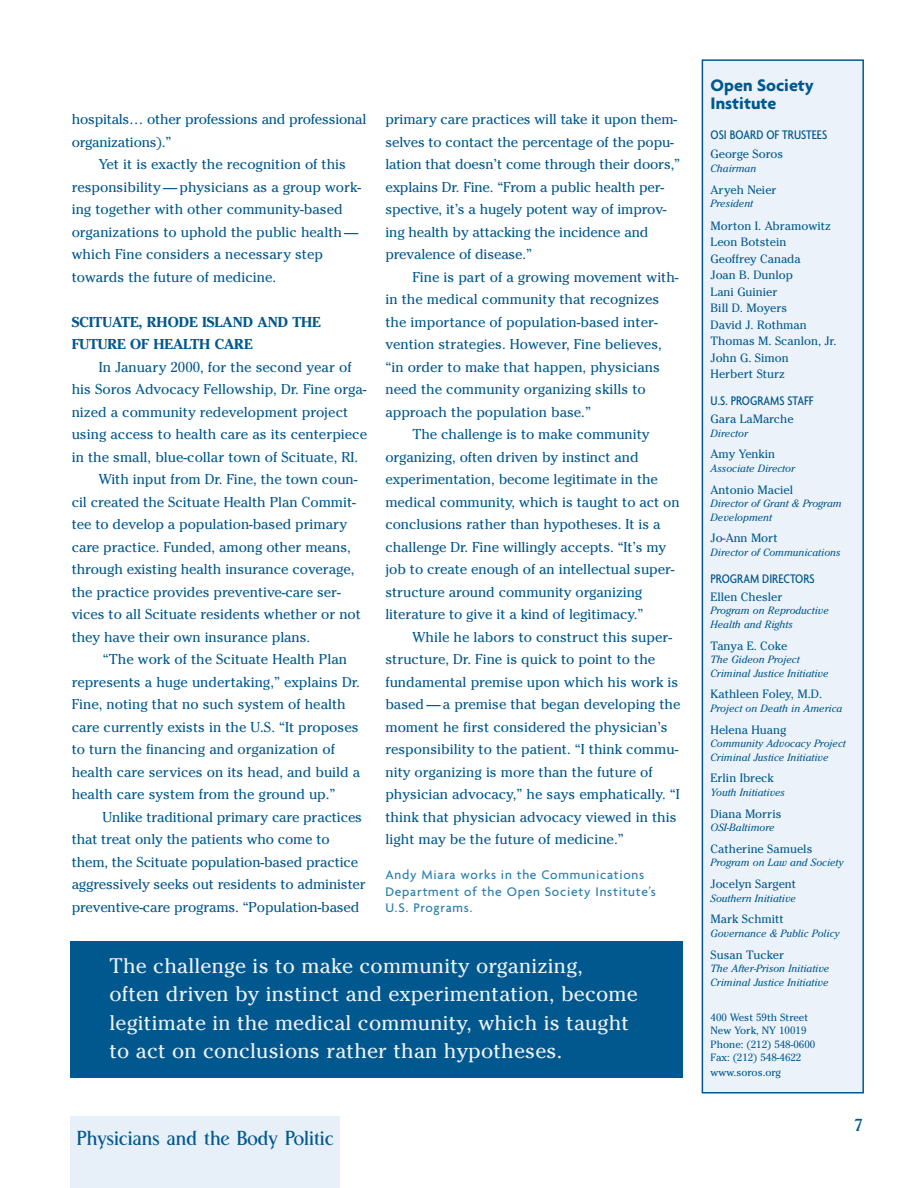
<style>
.page{position:relative;width:918px;height:1188px;background:#fff}
.page>*{position:absolute;margin:0;border:0;box-sizing:border-box;transform-origin:0 0}
.t1{font:21px/28.5px "Cheltenham";letter-spacing:.01em;color:#ecf2f9}
.t2{font:21px "Central Station";letter-spacing:-.03em;color:#00588e}
.t3{font:700 18px/18px "Agenda";color:#00588e}
.t4{font:18px "Central Station";color:#00588e}
.t5{font:14.25px/22.5px "Cheltenham";color:#00588e}
.t6{font:700 14.25px/22.5px "Cheltenham";color:#00588e}
.t7{font:500 13.5px/16.2px "Agenda";letter-spacing:.055em;color:#2980af}
.t8{font:500 condensed 13.5px "Agenda";color:#00588e}
.t9{font:12px/16.5px "Cheltenham";color:#00588e}
.t10{font:italic 10.5px/13.5px "Cheltenham";color:#00588e}
.t11{font:10.5px/13.5px "Cheltenham";color:#00588e}
</style>
<div class="page">
<div style="left:70px;top:1116px;width:270px;height:72px;background:#e7eff8"></div>
<div style="left:702px;top:60px;width:161px;height:1033px;background:#ecf2f9"></div>
<div style="left:702px;top:59px;width:162px;height:1035px;border:2px solid #00588e"></div>
<div style="left:70px;top:941px;width:613px;height:137px;background:#00588e"></div>
<p class="t5" style="left:72px;top:109px;width:296px">hospitals… other professions and professional organizations).”</p>
<p class="t5" style="left:72px;top:154px;width:291px;text-indent:27px">Yet it is exactly the recognition of this responsibility — physicians as a group work&shy;ing together with other community-based organizations to uphold the public health — which Fine considers a necessary step towards the future of medicine.</p>
<p class="t6" style="left:72px;top:312px;width:251px">SCITUATE, RHODE ISLAND AND THE<br>FUTURE OF HEALTH CARE</p>
<p class="t5" style="left:99px;top:357px;width:254px">In January 2000, for the second year of</p>
<p class="t5" style="left:72px;top:379px;width:296px">his Soros Advocacy Fellowship, Dr. Fine orga-</p>
<p class="t5" style="left:72px;top:402px;width:278px">nized a community redevelopment project</p>
<p class="t5" style="left:72px;top:424px;width:297px">using access to health care as its centerpiece</p>
<p class="t5" style="left:72px;top:447px;width:288px">in the small, blue-collar town of Scituate, RI.</p>
<p class="t5" style="left:99px;top:469px;width:260px">With input from Dr. Fine, the town coun-</p>
<p class="t5" style="left:72px;top:492px;width:286px">cil created the Scituate Health Plan Commit-</p>
<p class="t5" style="left:72px;top:514px;width:277px">tee to develop a population-based primary</p>
<p class="t5" style="left:72px;top:537px;width:281px">care practice. Funded, among other means,</p>
<p class="t5" style="left:72px;top:559px;width:284px">through existing health insurance coverage,</p>
<p class="t5" style="left:72px;top:582px;width:271px">the practice provides preventive-care ser-</p>
<p class="t5" style="left:72px;top:604px;width:291px">vices to all Scituate residents whether or not</p>
<p class="t5" style="left:72px;top:627px;width:240px">they have their own insurance plans.</p>
<p class="t5" style="left:103px;top:649px;width:246px">“The work of the Scituate Health Plan</p>
<p class="t5" style="left:72px;top:672px;width:290px">represents a huge undertaking,” explains Dr.</p>
<p class="t5" style="left:72px;top:694px;width:276px">Fine, noting that no such system of health</p>
<p class="t5" style="left:72px;top:717px;width:288px">care currently exists in the U.S. “It proposes</p>
<p class="t5" style="left:72px;top:739px;width:265px">to turn the financing and organization of</p>
<p class="t5" style="left:72px;top:762px;width:290px">health care services on its head, and build a</p>
<p class="t5" style="left:72px;top:784px;width:265px">health care system from the ground up.”</p>
<p class="t5" style="left:103px;top:807px;width:261px">Unlike traditional primary care practices</p>
<p class="t5" style="left:72px;top:829px;width:259px">that treat only the patients who come to</p>
<p class="t5" style="left:72px;top:852px;width:288px">them, the Scituate population-based practice</p>
<p class="t5" style="left:72px;top:874px;width:296px">aggressively seeks out residents to administer</p>
<p class="t5" style="left:72px;top:897px;width:289px">preventive-care programs. “Population-based</p>
<p class="t5" style="left:385px;top:109px;width:296px">primary care practices will take it upon them&shy;selves to contact the percentage of the popu&shy;lation that doesn’t come through their doors,” explains Dr. Fine. “From a public health per&shy;spective, it’s a hugely potent way of improv&shy;ing health by attacking the incidence and prevalence of disease.”</p>
<p class="t5" style="left:412px;top:267px;width:268px">Fine is part of a growing movement with-</p>
<p class="t5" style="left:385px;top:289px;width:275px">in the medical community that recognizes</p>
<p class="t5" style="left:385px;top:312px;width:274px">the importance of population-based inter-</p>
<p class="t5" style="left:385px;top:334px;width:278px">vention strategies. However, Fine believes,</p>
<p class="t5" style="left:385px;top:357px;width:276px">“in order to make that happen, physicians</p>
<p class="t5" style="left:385px;top:379px;width:262px">need the community organizing skills to</p>
<p class="t5" style="left:385px;top:402px;width:207px">approach the population base.”</p>
<p class="t5" style="left:412px;top:424px;width:239px">The challenge is to make community</p>
<p class="t5" style="left:385px;top:447px;width:255px">organizing, often driven by instinct and</p>
<p class="t5" style="left:385px;top:469px;width:274px">experimentation, become legitimate in the</p>
<p class="t5" style="left:385px;top:492px;width:296px">medical community, which is taught to act on</p>
<p class="t5" style="left:385px;top:514px;width:277px">conclusions rather than hypotheses. It is a</p>
<p class="t5" style="left:385px;top:537px;width:282px">challenge Dr. Fine willingly accepts. “It’s my</p>
<p class="t5" style="left:385px;top:559px;width:291px">job to create enough of an intellectual super-</p>
<p class="t5" style="left:385px;top:582px;width:258px">structure around community organizing</p>
<p class="t5" style="left:385px;top:604px;width:259px">literature to give it a kind of legitimacy.”</p>
<p class="t5" style="left:412px;top:627px;width:261px">While he labors to construct this super-</p>
<p class="t5" style="left:385px;top:649px;width:271px">structure, Dr. Fine is quick to point to the</p>
<p class="t5" style="left:385px;top:672px;width:295px">fundamental premise upon which his work is</p>
<p class="t5" style="left:385px;top:694px;width:297px">based — a premise that began developing the</p>
<p class="t5" style="left:385px;top:717px;width:284px">moment he first considered the physician’s</p>
<p class="t5" style="left:385px;top:739px;width:295px">responsibility to the patient. “I think commu-</p>
<p class="t5" style="left:385px;top:762px;width:269px">nity organizing is more than the future of</p>
<p class="t5" style="left:385px;top:784px;width:296px">physician advocacy,” he says emphatically. “I</p>
<p class="t5" style="left:385px;top:807px;width:293px">think that physician advocacy viewed in this</p>
<p class="t5" style="left:385px;top:829px;width:240px">light may be the future of medicine.”</p>
<p class="t7" style="left:385px;top:868px;width:272px">Andy Miara works in the Communications<br>Department of the Open Society Institute’s<br>U.S. Programs.</p>
<h1 class="t1" style="left:110px;top:953px;width:530px">The challenge is to make community organizing, often driven by instinct and experimentation, become legitimate in the medical community, which is taught to act on conclusions rather than hypotheses.</h1>
<h1 class="t2" style="left:76px;top:1130px;width:259px">Physicians and the Body Politic</h1>
<p class="t3" style="left:711px;top:77px;width:105px">Open Society<br>Institute</p>
<p class="t8" style="left:711px;top:129px;width:118px">OSI BOARD OF TRUSTEES</p>
<p class="t9" style="left:711px;top:147px;width:74px">George Soros</p>
<p class="t10" style="left:711px;top:162px;width:47px">Chairman</p>
<p class="t9" style="left:711px;top:182px;width:67px">Aryeh Neier</p>
<p class="t10" style="left:711px;top:198px;width:44px">President</p>
<p class="t9" style="left:711px;top:218px;width:127px">Morton I. Abramowitz<br>Leon Botstein<br>Geoffrey Canada<br>Joan B. Dunlop<br>Lani Guinier<br>Bill D. Moyers<br>David J. Rothman<br>Thomas M. Scanlon, Jr.<br>John G. Simon<br>Herbert Sturz</p>
<p class="t8" style="left:711px;top:396px;width:105px">U.S. PROGRAMS STAFF</p>
<p class="t9" style="left:711px;top:412px;width:85px">Gara LaMarche</p>
<p class="t10" style="left:711px;top:427px;width:39px">Director</p>
<p class="t9" style="left:711px;top:447px;width:66px">Amy Yenkin</p>
<p class="t10" style="left:711px;top:462px;width:86px">Associate Director</p>
<p class="t9" style="left:711px;top:482px;width:84px">Antonio Maciel</p>
<p class="t10" style="left:711px;top:498px;width:133px">Director of Grant &amp; Program<br>Development</p>
<p class="t9" style="left:711px;top:531px;width:69px">Jo-Ann Mort</p>
<p class="t10" style="left:711px;top:546px;width:131px">Director of Communications</p>
<p class="t8" style="left:711px;top:573px;width:106px">PROGRAM DIRECTORS</p>
<p class="t9" style="left:711px;top:590px;width:73px">Ellen Chesler</p>
<p class="t10" style="left:711px;top:605px;width:120px">Program on Reproductive<br>Health and Rights</p>
<p class="t9" style="left:711px;top:638px;width:78px">Tanya E. Coke</p>
<p class="t10" style="left:711px;top:654px;width:119px">The Gideon Project<br>Criminal Justice Initiative</p>
<p class="t9" style="left:711px;top:687px;width:113px">Kathleen Foley, M.D.</p>
<p class="t10" style="left:711px;top:702px;width:133px">Project on Death in America</p>
<p class="t9" style="left:711px;top:722px;width:77px">Helena Huang</p>
<p class="t10" style="left:711px;top:738px;width:137px">Community Advocacy Project<br>Criminal Justice Initiative</p>
<p class="t9" style="left:711px;top:771px;width:65px">Erlin Ibreck</p>
<p class="t10" style="left:711px;top:786px;width:76px">Youth Initiatives</p>
<p class="t9" style="left:711px;top:806px;width:72px">Diana Morris</p>
<p class="t10" style="left:711px;top:822px;width:66px">OSI-Baltimore</p>
<p class="t9" style="left:711px;top:842px;width:103px">Catherine Samuels</p>
<p class="t10" style="left:711px;top:857px;width:135px">Program on Law and Society</p>
<p class="t9" style="left:711px;top:877px;width:87px">Jocelyn Sargent</p>
<p class="t10" style="left:711px;top:892px;width:87px">Southern Initiative</p>
<p class="t9" style="left:711px;top:912px;width:75px">Mark Schmitt</p>
<p class="t10" style="left:711px;top:927px;width:130px">Governance &amp; Public Policy</p>
<p class="t9" style="left:711px;top:947px;width:75px">Susan Tucker</p>
<p class="t10" style="left:711px;top:963px;width:120px">The After-Prison Initiative<br>Criminal Justice Initiative</p>
<p class="t11" style="left:711px;top:1012px;width:106px">400 West 59th Street<br>New York, NY 10019<br>Phone: (212) 548-0600<br>Fax: (212) 548-4622</p>
<p class="t11" style="left:711px;top:1067px;width:72px">www.soros.org</p>
<p class="t4" style="left:854px;top:1119px;width:10px">7</p>
</div>
